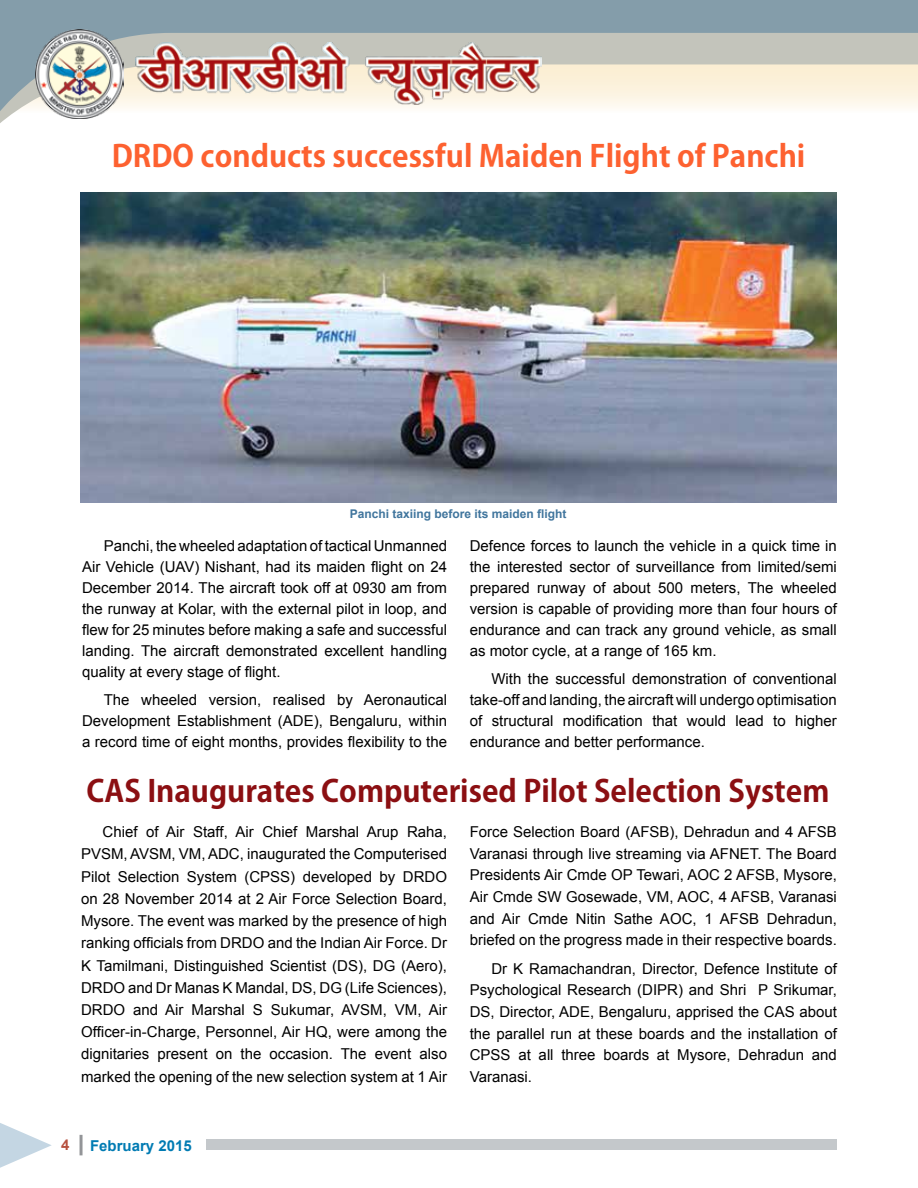
<style>
.page{position:relative;width:918px;height:1188px;background:#fff}
.page>*{position:absolute;margin:0;border:0;box-sizing:border-box;transform-origin:0 0}
.t1{font:700 30px "Koz Go Pro";color:#8b0f12}
.t2{font:700 30px "Koz Go Pro";color:#fd6130}
.t3{font:15px/21px "Arial";color:#000;text-align:justify}
.t4{font:700 15px "Arial";color:#007bb3}
.t5{font:700 15px "Arial";color:#b7513f}
.t6{font:700 12px "Arial";color:#40759d}
</style>
<div class="page">
<hr style="left:80px;top:1135px;width:3px;height:20px;background:#939598">
<div style="left:206px;top:1139px;width:630px;height:11px;background:#c4c8cb"></div>
<svg style="left:0;top:1123px;width:52px;height:45px"></svg>
<svg style="left:0;top:0;width:918px;height:123px"></svg>
<img style="left:135px;top:42px;width:407px;height:62px">
<img style="left:35px;top:29px;width:89px;height:89px">
<img style="left:81px;top:192px;width:755px;height:311px">
<h1 class="t2" style="left:112px;top:137px;width:695px">DRDO conducts successful Maiden Flight of Panchi</h1>
<p class="t6" style="left:350px;top:506px;width:218px">Panchi taxiing before its maiden flight</p>
<p class="t3" style="left:470px;top:535px;width:369px">Defence forces to launch the vehicle in a quick time in the interested sector of surveillance from limited/semi prepared runway of about 500 meters, The wheeled version is capable of providing more than four hours of endurance and can track any ground vehicle, as small as motor cycle, at a range of 165 km.</p>
<p class="t3" style="left:470px;top:668px;width:369px;text-indent:22px">With the successful demonstration of conventional take-off and landing, the aircraft will undergo optimisation of structural modification that would lead to higher endurance and better performance.</p>
<h1 class="t1" style="left:87px;top:772px;width:744px">CAS Inaugurates Computerised Pilot Selection System</h1>
<p class="t3" style="left:81px;top:821px;width:368px;line-height:22.2px;text-indent:22px">Chief of Air Staff, Air Chief Marshal Arup Raha, PVSM, AVSM, VM, ADC, inaugurated the Computerised Pilot Selection System (CPSS) developed by DRDO on 28 November 2014 at 2 Air Force Selection Board, Mysore. The event was marked by the presence of high ranking officials from DRDO and the Indian Air Force. Dr K Tamilmani, Distinguished Scientist (DS), DG (Aero), DRDO and Dr Manas K Mandal, DS, DG (Life Sciences), DRDO and Air Marshal S Sukumar, AVSM, VM, Air Officer-in-Charge, Personnel, Air HQ, were among the dignitaries present on the occasion. The event also marked the opening of the new selection system at 1 Air</p>
<p class="t3" style="left:470px;top:821px;width:369px;line-height:21.6px">Force Selection Board (AFSB), Dehradun and 4 AFSB Varanasi through live streaming via AFNET. The Board Presidents Air Cmde OP Tewari, AOC 2 AFSB, Mysore, Air Cmde SW Gosewade, VM, AOC, 4 AFSB, Varanasi and Air Cmde Nitin Sathe AOC, 1 AFSB Dehradun, briefed on the progress made in their respective boards.</p>
<p class="t3" style="left:82px;top:535px;width:366px;text-indent:22px">Panchi, the wheeled adaptation of tactical Unmanned Air Vehicle (UAV) Nishant, had its maiden flight on 24<br>December 2014. The aircraft took off at 0930 am from the runway at Kolar, with the external pilot in loop, and flew for 25 minutes before making a safe and successful landing. The aircraft demonstrated excellent handling quality at every stage of flight.</p>
<p class="t3" style="left:82px;top:689px;width:366px;text-indent:22px">The wheeled version, realised by Aeronautical Development Establishment (ADE), Bengaluru, within a record time of eight months, provides flexibility to the</p>
<p class="t3" style="left:470px;top:958px;width:369px;line-height:21.6px;text-indent:22px">Dr K Ramachandran, Director, Defence Institute of Psychological Research (DIPR) and Shri P Srikumar, DS, Director, ADE, Bengaluru, apprised the CAS about the parallel run at these boards and the installation of CPSS at all three boards at Mysore, Dehradun and Varanasi.</p>
<p class="t5" style="left:61px;top:1134px;width:10px">4</p>
<p class="t4" style="left:90px;top:1136px;width:103px">February 2015</p>
</div>
